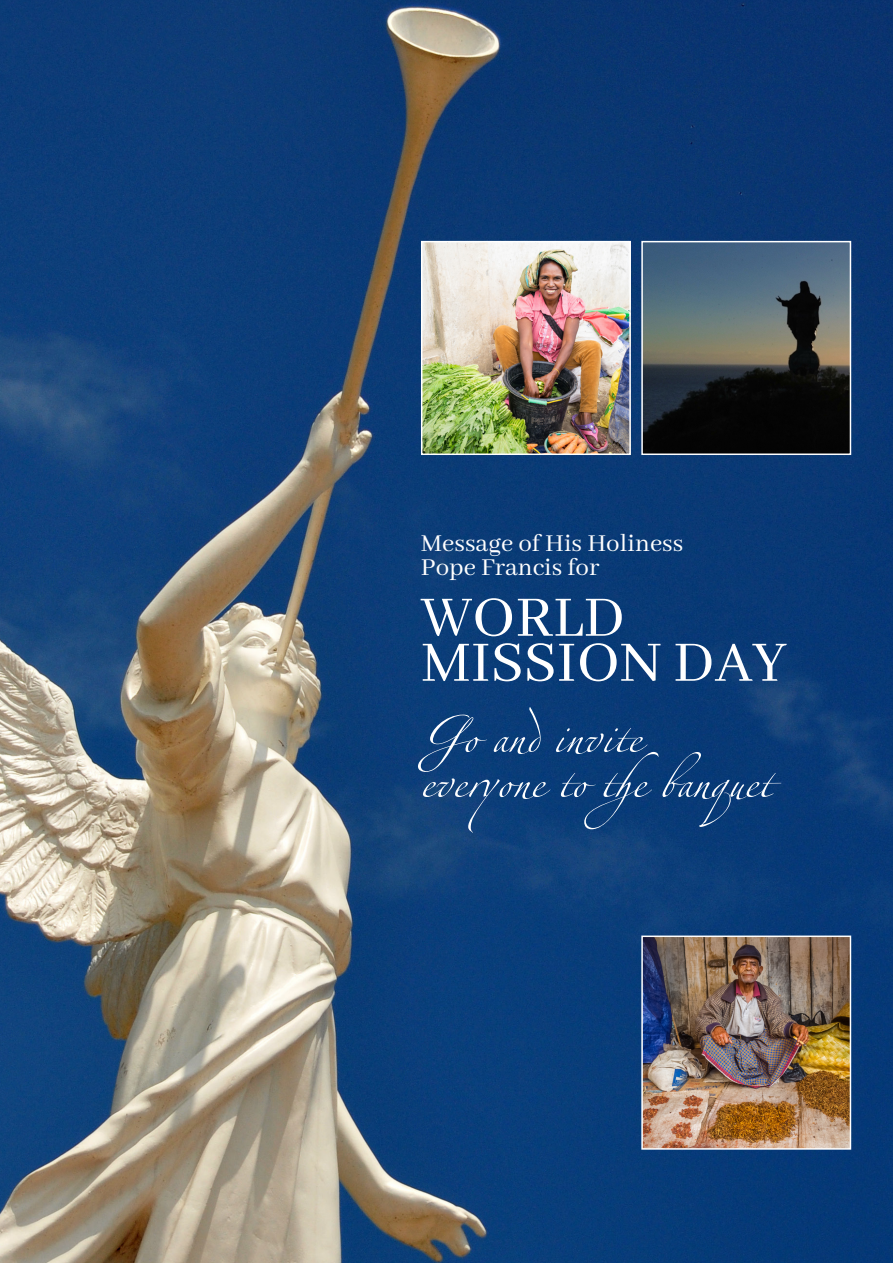
<style>
.page{position:relative;width:893px;height:1263px;background:#fff}
.page>*{position:absolute;margin:0;border:0;box-sizing:border-box;transform-origin:0 0}
.heading{font:66px "Zapfino Extra LT Two";color:#fff}
.heading-2{font:63px "Abhaya Libre";color:#fff}
.heading-3{font:27px/24px "Abhaya Libre";color:#fff}
</style>
<div class="page">
<img style="left:0;top:0;width:893px;height:1263px">
<img style="left:644px;top:244px;width:204px;height:208px">
<div style="left:641px;top:241px;width:210px;height:214px;border:2px solid #fff"></div>
<img style="left:644px;top:938px;width:204px;height:209px">
<div style="left:641px;top:935px;width:210px;height:215px;border:2px solid #fff"></div>
<img style="left:424px;top:244px;width:204px;height:208px">
<div style="left:421px;top:241px;width:210px;height:214px;border:2px solid #fff"></div>
<p class="heading-3" style="left:421px;top:532px;width:264px">Message of His Holiness<br>Pope Francis for</p>
<p class="heading-2" style="left:421px;top:583px;width:206px">WORLD</p>
<p class="heading-2" style="left:421px;top:628px;width:367px">MISSION DAY</p>
<p class="heading" style="left:421px;top:690px;width:222px">Go and invite</p>
<p class="heading" style="left:421px;top:735px;width:353px">everyone to the banquet</p>
</div>
